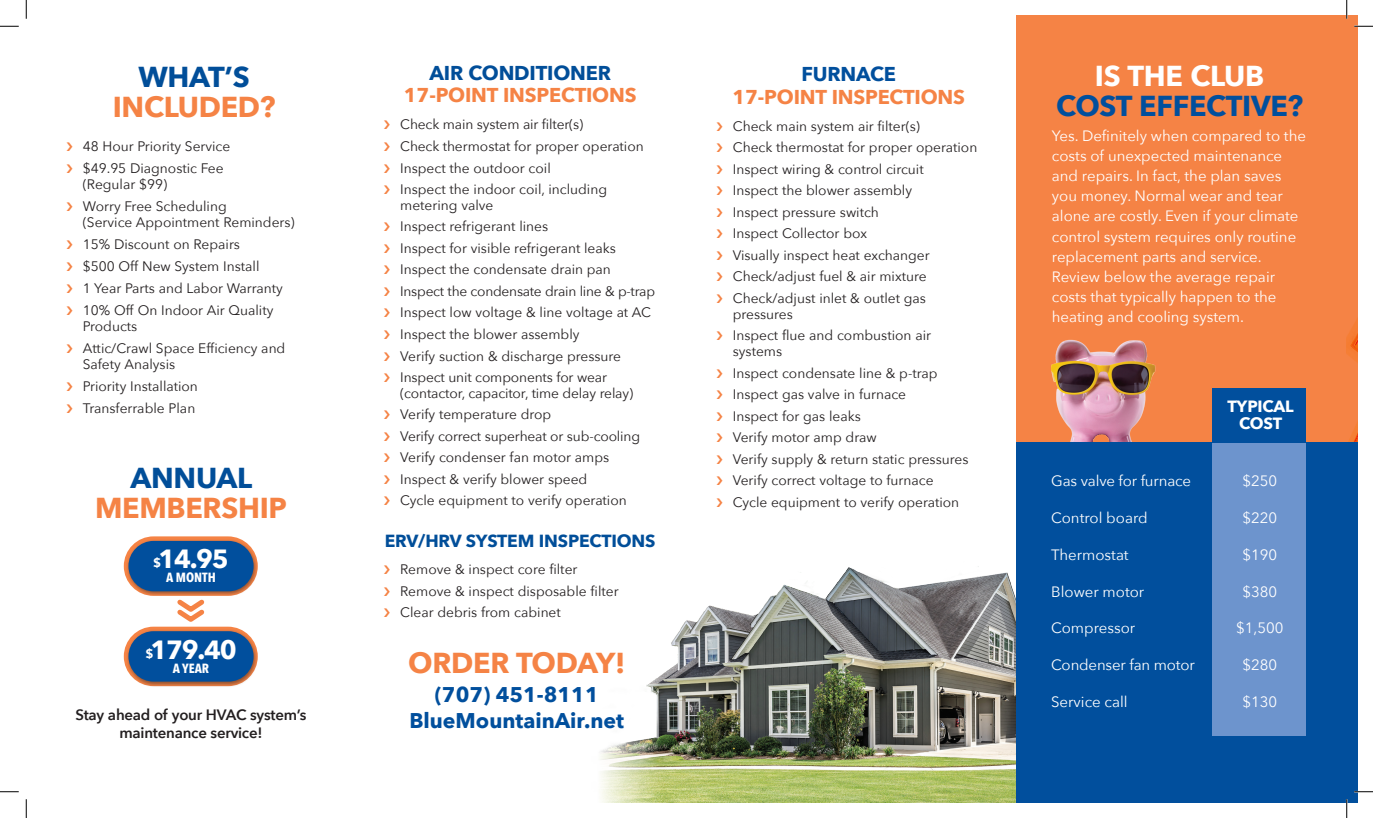
<style>
.page{position:relative;width:1373px;height:818px;background:#fff}
.page>*{position:absolute;margin:0;border:0;box-sizing:border-box;transform-origin:0 0}
.t1{font:700 28.75px "Avenir Next";letter-spacing:-.01em;color:#f58345}
.t2{font:700 28.75px "Avenir Next";letter-spacing:-.01em;color:#014f9d}
.t3{font:700 28.75px "Avenir Next";letter-spacing:-.01em;color:#014e99}
.t4{font:700 28.75px "Avenir Next";letter-spacing:-.01em;color:#fff}
.t5{font:700 26.25px "Avenir Next";letter-spacing:-.05em;color:#fff}
.t6{font:700 21.25px/25.5px "Avenir Next";color:#014f9d;text-align:center}
.t7{font:700 20px "Avenir Next";letter-spacing:-.01em;color:#f58345}
.t8{font:700 20px "Avenir Next";letter-spacing:-.01em;color:#014e99}
.t9{font:700 20px "Avenir Next";letter-spacing:-.01em;color:#014f9d}
.t10{font:700 17.5px "Avenir Next";letter-spacing:-.01em;color:#014e99}
.t11{font:700 16.25px/17.5px "Avenir Next";letter-spacing:-.01em;color:#fff;text-align:center}
.t12{font:15px/20px "Avenir Next";color:#fff}
.t13{font:600 15px/18px "Avenir Next";letter-spacing:-.015em;color:#231f20;text-align:center}
.t14{font:13.75px/21.5px "Avenir Next";color:#231f20}
.t15{font:700 13.25px "Avenir Next Condensed";color:#fff}
.s1{font-size:12.5px}
</style>
<div class="page">
<div style="left:1016px;top:15px;width:341px;height:428px;background:#f58345"></div>
<img style="left:1016px;top:339px;width:175px;height:104px">
<img style="left:1346px;top:15px;width:12px;height:428px">
<div style="left:1212px;top:388px;width:93px;height:55px;background:#014f9d"></div>
<div style="left:124px;top:536px;width:134px;height:60px;background:#f58345;border-radius:30px"></div>
<div style="left:124px;top:626px;width:134px;height:60px;background:#f58345;border-radius:30px"></div>
<div style="left:125px;top:538px;width:133px;height:58px;background:#231f20;opacity:.5"></div>
<div style="left:128px;top:541px;width:126px;height:50px;background:#014f9d;border-radius:25px"></div>
<div style="left:125px;top:629px;width:133px;height:58px;background:#231f20;opacity:.5"></div>
<div style="left:128px;top:631px;width:126px;height:50px;background:#014f9d;border-radius:25px"></div>
<img style="left:600px;top:566px;width:416px;height:236px">
<div style="left:1016px;top:443px;width:341px;height:359px;background:#014f9d"></div>
<div style="left:1212px;top:443px;width:93px;height:292px;background:#6d94cd"></div>
<svg style="left:173px;top:595px;width:36px;height:27px"></svg>
<svg style="left:0;top:25px;width:19px;height:2px"></svg>
<svg style="left:1354px;top:25px;width:19px;height:2px"></svg>
<svg style="left:0;top:791px;width:19px;height:1px"></svg>
<svg style="left:1354px;top:790px;width:19px;height:2px"></svg>
<svg style="left:25px;top:0;width:2px;height:19px"></svg>
<svg style="left:25px;top:799px;width:2px;height:19px"></svg>
<svg style="left:1346px;top:0;width:1px;height:19px"></svg>
<svg style="left:1345px;top:799px;width:2px;height:19px"></svg>
<h1 class="t3" style="left:138px;top:52px;width:113px">WHAT’S</h1>
<h1 class="t1" style="left:113px;top:82px;width:164px">INCLUDED?</h1>
<p class="t14" style="left:83px;top:134px;width:149px;line-height:21.9px">48 Hour Priority Service $49.95 Diagnostic Fee</p>
<p class="t14" style="left:83px;top:173px;width:145px;line-height:21.9px">(Regular $99)<br>Worry Free Scheduling</p>
<p class="t14" style="left:83px;top:211px;width:213px;line-height:21.9px">(Service Appointment Reminders)<br>15% Discount on Repairs<br>$500 Off New System Install<br>1 Year Parts and Labor Warranty<br>10% Off On Indoor Air Quality</p>
<p class="t14" style="left:83px;top:314px;width:204px;line-height:21.9px">Products<br>Attic/Crawl Space Efficiency and</p>
<p class="t14" style="left:83px;top:353px;width:117px;line-height:21.9px">Safety Analysis<br>Priority Installation<br>Transferrable Plan</p>
<h1 class="t3" style="left:130px;top:453px;width:123px">ANNUAL</h1>
<h1 class="t1" style="left:95px;top:483px;width:193px">MEMBERSHIP</h1>
<h2 class="t5" style="left:153px;top:536px;width:77px"><span class="s1">$</span>14.95</h2>
<p class="t15" style="left:166px;top:569px;width:51px">A MONTH</p>
<h2 class="t5" style="left:145px;top:626px;width:93px"><span class="s1">$</span>179.40</h2>
<p class="t15" style="left:173px;top:659px;width:38px">A YEAR</p>
<p class="t13" style="left:75px;top:705px;width:233px">Stay ahead of your HVAC system’s maintenance service!</p>
<h3 class="t8" style="left:429px;top:55px;width:183px">AIR CONDITIONER</h3>
<h3 class="t7" style="left:404px;top:78px;width:234px">17-POINT INSPECTIONS</h3>
<p class="t14" style="left:400px;top:113px;width:245px">Check main system air filter(s)<br>Check thermostat for proper operation<br>Inspect the outdoor coil<br>Inspect the indoor coil, including</p>
<p class="t14" style="left:400px;top:194px;width:256px">metering valve<br>Inspect refrigerant lines<br>Inspect for visible refrigerant leaks<br>Inspect the condensate drain pan<br>Inspect the condensate drain line &amp; p-trap<br>Inspect low voltage &amp; line voltage at AC<br>Inspect the blower assembly<br>Verify suction &amp; discharge pressure<br>Inspect unit components for wear</p>
<p class="t14" style="left:400px;top:382px;width:241px">(contactor, capacitor, time delay relay)<br>Verify temperature drop<br>Verify correct superheat or sub-cooling Verify condenser fan motor amps Inspect &amp; verify blower speed<br>Cycle equipment to verify operation</p>
<p class="t10" style="left:385px;top:525px;width:272px">ERV/HRV SYSTEM INSPECTIONS</p>
<p class="t14" style="left:400px;top:558px;width:220px">Remove &amp; inspect core filter<br>Remove &amp; inspect disposable filter<br>Clear debris from cabinet</p>
<h1 class="t1" style="left:408px;top:638px;width:218px">ORDER TODAY!</h1>
<h3 class="t6" style="left:409px;top:681px;width:216px">(707) 451-8111<br>BlueMountainAir.net</h3>
<h3 class="t9" style="left:801px;top:57px;width:96px">FURNACE</h3>
<h3 class="t7" style="left:732px;top:79px;width:234px">17-POINT INSPECTIONS</h3>
<p class="t14" style="left:733px;top:115px;width:246px">Check main system air filter(s)<br>Check thermostat for proper operation<br>Inspect wiring &amp; control circuit<br>Inspect the blower assembly<br>Inspect pressure switch<br>Inspect Collector box<br>Visually inspect heat exchanger<br>Check/adjust fuel &amp; air mixture<br>Check/adjust inlet &amp; outlet gas</p>
<p class="t14" style="left:733px;top:302px;width:200px">pressures<br>Inspect flue and combustion air</p>
<p class="t14" style="left:733px;top:340px;width:237px">systems<br>Inspect condensate line &amp; p-trap<br>Inspect gas valve in furnace<br>Inspect for gas leaks<br>Verify motor amp draw<br>Verify supply &amp; return static pressures<br>Verify correct voltage to furnace<br>Cycle equipment to verify operation</p>
<h1 class="t4" style="left:1095px;top:51px;width:171px">IS THE CLUB</h1>
<h1 class="t2" style="left:1056px;top:81px;width:249px">COST EFFECTIVE?</h1>
<p class="t12" style="left:1052px;top:126px;width:256px">Yes. Definitely when compared to the costs of unexpected maintenance and repairs. In fact, the plan saves you money. Normal wear and tear alone are costly. Even if your climate control system requires only routine replacement parts and service.<br>Review below the average repair costs that typically happen to the heating and cooling system.</p>
<p class="t11" style="left:1227px;top:397px;width:68px">TYPICAL<br>COST</p>
<p class="t12" style="left:1051px;top:470px;width:141px">Gas valve for furnace</p>
<p class="t12" style="left:1242px;top:470px;width:36px">$250</p>
<p class="t12" style="left:1051px;top:507px;width:98px">Control board</p>
<p class="t12" style="left:1242px;top:507px;width:36px">$220</p>
<p class="t12" style="left:1051px;top:543px;width:79px">Thermostat</p>
<p class="t12" style="left:1242px;top:543px;width:36px">$190</p>
<p class="t12" style="left:1051px;top:580px;width:95px">Blower motor</p>
<p class="t12" style="left:1242px;top:580px;width:36px">$380</p>
<p class="t12" style="left:1051px;top:617px;width:86px">Compressor</p>
<p class="t12" style="left:1236px;top:617px;width:49px">$1,500</p>
<p class="t12" style="left:1051px;top:654px;width:145px">Condenser fan motor</p>
<p class="t12" style="left:1242px;top:654px;width:36px">$280</p>
<p class="t12" style="left:1051px;top:691px;width:78px">Service call</p>
<p class="t12" style="left:1242px;top:691px;width:36px">$130</p>
</div>
